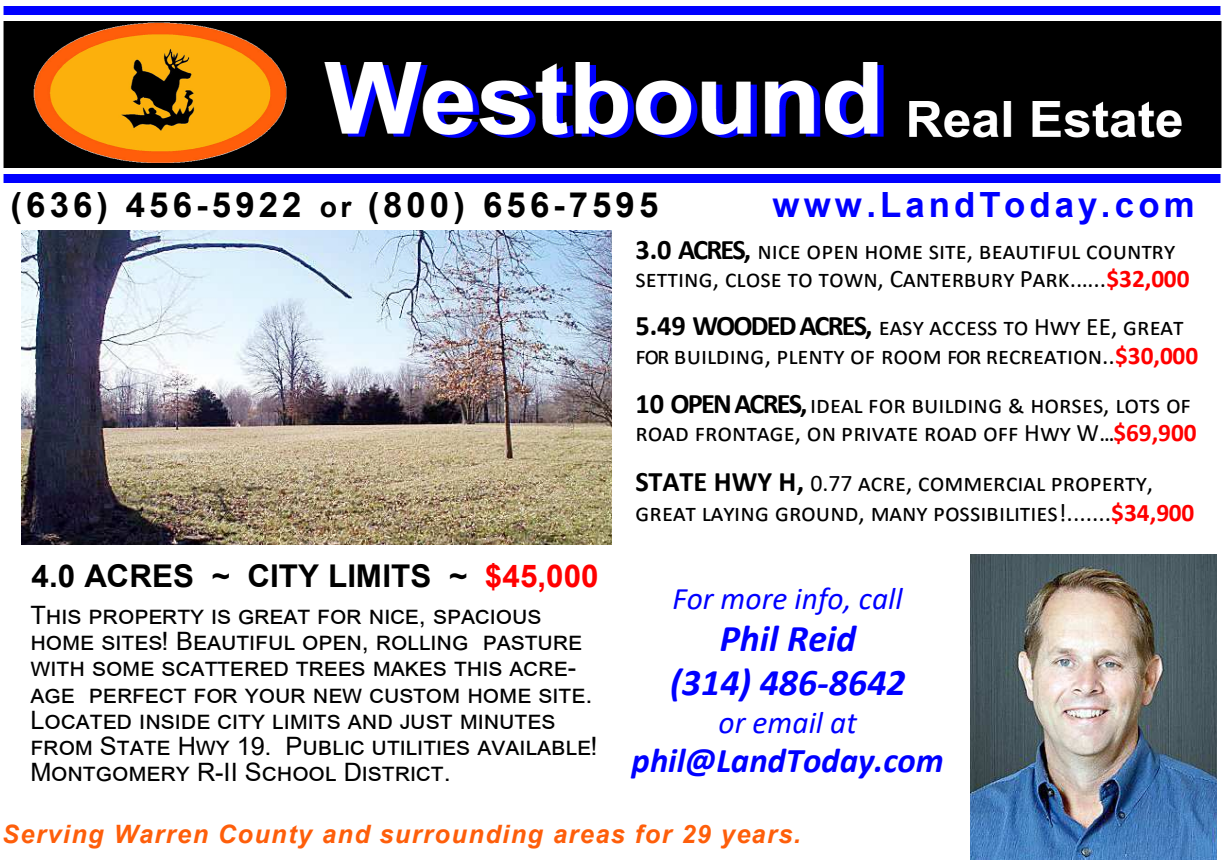
<style>
.page{position:relative;width:1224px;height:864px;background:#fff}
.page>*{position:absolute;margin:0;border:0;box-sizing:border-box;transform-origin:0 0}
.t1{font:italic 700 37.8px/43.8px "Calibri";color:#00f;text-align:center}
.t2{font:700 34.8px "Arial";letter-spacing:.115em;color:#000}
.t3{font:italic 700 34.8px "Calibri";letter-spacing:.005em;color:#00f}
.t4{font:700 34.8px "Arial";letter-spacing:.115em;color:#00f}
.t5{font:700 31.5px "Arial";color:#000}
.t6{font:italic 31.5px "Calibri";letter-spacing:.005em;color:#00f}
.t7{font:25.2px/28.8px "Calibri";color:#000}
.t8{font:25.2px/26.1px "Arial";color:#000}
.t9{font:italic 700 25.2px "Arial";letter-spacing:.055em;color:#fe5e0a}
.s1{font-size:28.2px}
.s2{font-weight:700;font-size:28.2px}
.s3{font-weight:700;color:#f00}
.s4{color:#f00}
.s5{font-size:23.7px}
</style>
<div class="page">
<img style="left:970px;top:555px;width:246px;height:304px">
<img style="left:3px;top:6px;width:1219px;height:177px">
<img style="left:21px;top:230px;width:590px;height:314px">
<h2 class="t2" style="left:10px;top:191px;width:649px">(636) 456-5922 <span class="s1">or</span> (800) 656-7595</h2>
<h2 class="t4" style="left:773px;top:191px;width:424px">www.LandToday.com</h2>
<p class="t7" style="left:635px;top:235px;width:556px"><span class="s2">3.0 ACRES,</span> nice open home site, beautiful country setting, close to town, Canterbury Park.…..<span class="s3">$32,000</span></p>
<p class="t7" style="left:635px;top:312px;width:564px"><span class="s2">5.49 WOODED ACRES,</span> easy access to Hwy EE, great for building, plenty of room for recreation..<span class="s3">$30,000</span></p>
<p class="t7" style="left:635px;top:389px;width:563px"><span class="s2">10 OPEN ACRES,</span> ideal for building &amp; horses, lots of road frontage, on private road off Hwy W...<span class="s3">$69,900</span></p>
<p class="t5" style="left:32px;top:562px;width:569px">4.0 ACRES ~ CITY LIMITS ~ <span class="s4">$45,000</span></p>
<p class="t8" style="left:30px;top:602px;width:569px">This property is great for nice, spacious home sites! Beautiful open, rolling pasture with some scattered trees makes this acre&shy;age perfect for your new custom home site.<br>Located inside city limits and just minutes from State Hwy 19. Public utilities available!<br>Montgomery R-II School District.</p>
<p class="t7" style="left:635px;top:467px;width:561px;line-height:30px"><span class="s2">STATE HWY H,</span> <span class="s5">0.77</span> acre, commercial property, great laying ground, many possibilities!.......<span class="s3">$34,900</span></p>
<p class="t6" style="left:672px;top:576px;width:232px">For more info, call</p>
<h1 class="t1" style="left:670px;top:616px;width:237px">Phil Reid<br>(314) 486-8642</h1>
<p class="t6" style="left:719px;top:701px;width:140px">or email at</p>
<h2 class="t3" style="left:632px;top:736px;width:314px">phil@LandToday.com</h2>
<p class="t9" style="left:2px;top:817px;width:800px">Serving Warren County and surrounding areas for 29 years.</p>
</div>
